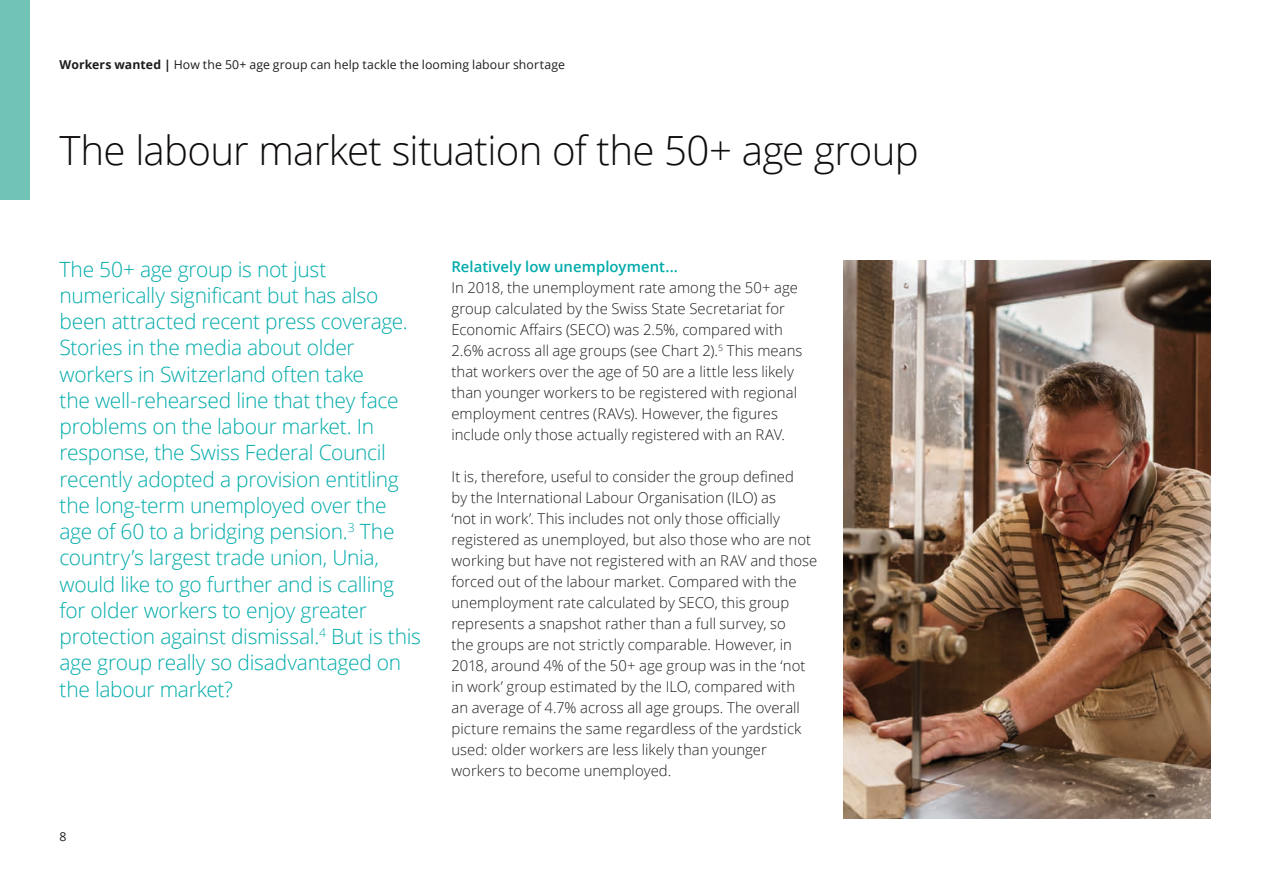
<style>
.page{position:relative;width:1270px;height:893px;background:#fff}
.page>*{position:absolute;margin:0;border:0;box-sizing:border-box;transform-origin:0 0}
.Body_copy__8_5_12pt{font:300 40.25px "Open Sans";letter-spacing:-.02em;color:#100c0d}
.Body_copy__8_5_12pt-2{font:300 21px/26.2px "Open Sans";letter-spacing:-.015em;color:#00abaa}
.Body_copy__8_5_12pt-3{font:300 14.88px/21px "Open Sans";letter-spacing:.005em;color:#1d1d1b}
.Body_copy__8_5_12pt-4{font:600 14.88px "Open Sans";letter-spacing:.005em;color:#00abaa}
.t1{font:12.25px "Open Sans";letter-spacing:.01em;color:#1d1d1b}
.s1{font-weight:700}
</style>
<div class="page">
<img style="left:843px;top:260px;width:367px;height:559px">
<div style="left:0;top:0;width:30px;height:199px;background:#71c3b5"></div>
<p class="t1" style="left:60px;top:56px;width:507px"><span class="s1">Workers wanted |</span> How the 50+ age group can help tackle the looming labour shortage</p>
<p class="Body_copy__8_5_12pt" style="left:60px;top:123px;width:861px">The labour market situation of the 50+ age group</p>
<p class="Body_copy__8_5_12pt-2" style="left:60px;top:255px;width:363px">The 50+ age group is not just numerically significant but has also been attracted recent press coverage.<br>Stories in the media about older workers in Switzerland often take<br>the well-rehearsed line that they face problems on the labour market. In response, the Swiss Federal Council recently adopted a provision entitling the long-term unemployed over the age of 60 to a bridging pension.<sup>3</sup> The country’s largest trade union, Unia, would like to go further and is calling for older workers to enjoy greater protection against dismissal.<sup>4</sup> But is this age group really so disadvantaged on the labour market?</p>
<p class="Body_copy__8_5_12pt-4" style="left:451px;top:256px;width:228px">Relatively low unemployment...</p>
<p class="Body_copy__8_5_12pt-3" style="left:451px;top:277px;width:352px">In 2018, the unemployment rate among the 50+ age group calculated by the Swiss State Secretariat for Economic Affairs (SECO) was 2.5%, compared with 2.6% across all age groups (see Chart 2).<sup>5</sup> This means that workers over the age of 50 are a little less likely than younger workers to be registered with regional employment centres (RAVs). However, the figures include only those actually registered with an RAV.</p>
<p class="Body_copy__8_5_12pt-3" style="left:451px;top:466px;width:368px">It is, therefore, useful to consider the group defined<br>by the International Labour Organisation (ILO) as<br>‘not in work’. This includes not only those officially registered as unemployed, but also those who are not working but have not registered with an RAV and those forced out of the labour market. Compared with the unemployment rate calculated by SECO, this group represents a snapshot rather than a full survey, so<br>the groups are not strictly comparable. However, in 2018, around 4% of the 50+ age group was in the ‘not in work’ group estimated by the ILO, compared with<br>an average of 4.7% across all age groups. The overall picture remains the same regardless of the yardstick used: older workers are less likely than younger workers to become unemployed.</p>
<p class="t1" style="left:60px;top:828px;width:9px">8</p>
</div>
